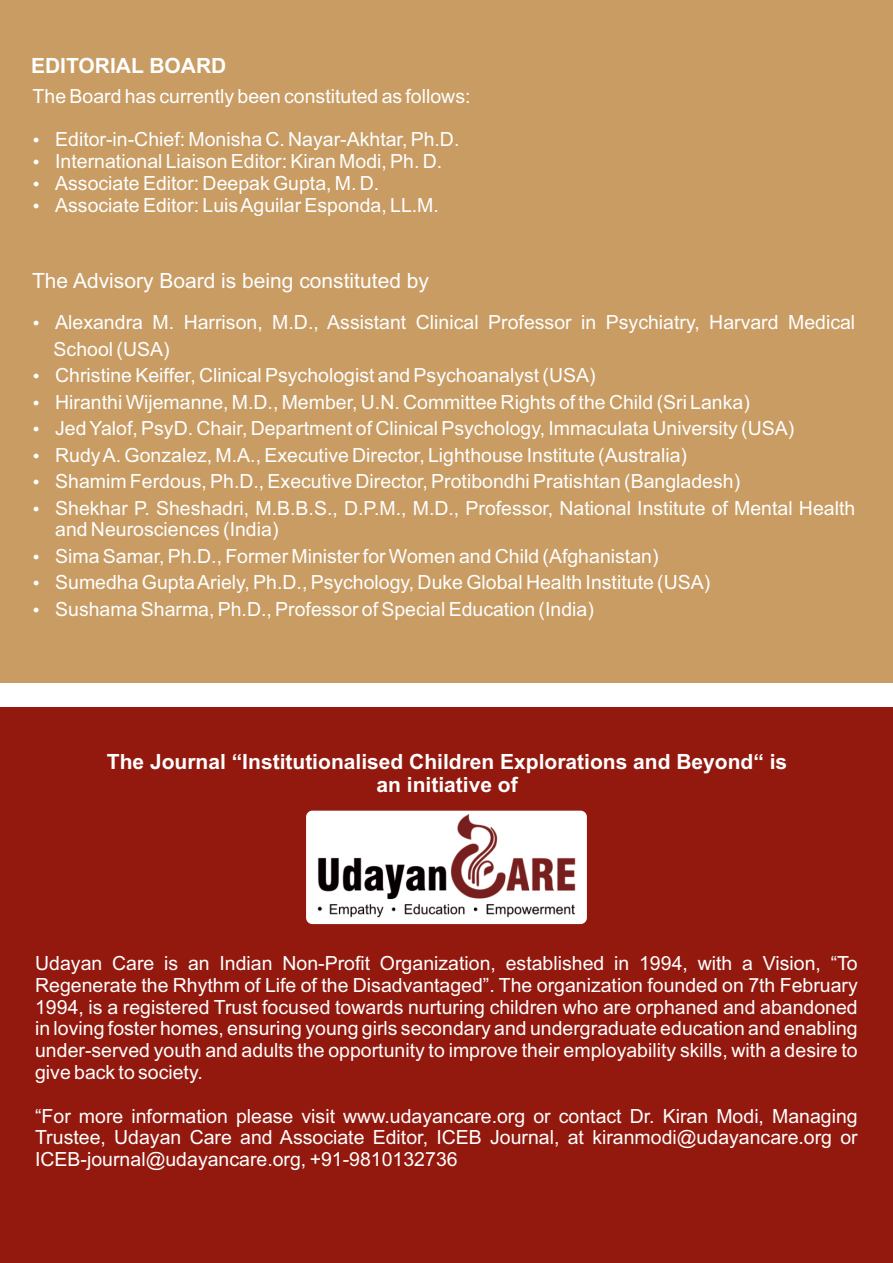
<style>
.page{position:relative;width:893px;height:1263px;background:#fff}
.page>*{position:absolute;margin:0;border:0;box-sizing:border-box;transform-origin:0 0}
.t1{font:700 21px/23.4px "Arial";color:#fff;text-align:center}
.t2{font:21px "Arial";color:#fff}
.t3{font:19.5px/21.8px "Arial";color:#fff;text-align:justify}
</style>
<div class="page">
<div style="left:0;top:708px;width:893px;height:555px;background:#93190e"></div>
<div style="left:0;top:0;width:893px;height:682px;background:#c89c63"></div>
<div style="left:306px;top:811px;width:281px;height:113px;background:#fff;border-radius:6px"></div>
<img style="left:317px;top:814px;width:259px;height:104px">
<p class="t1" style="left:31px;top:56px;width:197px">EDITORIAL BOARD</p>
<p class="t3" style="left:33px;top:87px;width:439px">The Board has currently been constituted as follows:</p>
<p class="t3" style="left:33px;top:130px;width:428px">• Editor-in-Chief: Monisha C. Nayar-Akhtar, Ph.D.</p>
<p class="t3" style="left:33px;top:152px;width:411px">• International Liaison Editor: Kiran Modi, Ph. D.</p>
<p class="t3" style="left:33px;top:174px;width:348px">• Associate Editor: Deepak Gupta, M. D.</p>
<p class="t3" style="left:33px;top:196px;width:408px">• Associate Editor: Luis Aguilar Esponda, LL.M.</p>
<p class="t2" style="left:32px;top:273px;width:398px">The Advisory Board is being constituted by</p>
<p class="t3" style="left:54px;top:311px;width:803px;line-height:26.5px;text-indent:-21px">• Alexandra M. Harrison, M.D., Assistant Clinical Professor in Psychiatry, Harvard Medical<br>School (USA)</p>
<p class="t3" style="left:33px;top:366px;width:565px">• Christine Keiffer, Clinical Psychologist and Psychoanalyst (USA)</p>
<p class="t3" style="left:33px;top:393px;width:719px">• Hiranthi Wijemanne, M.D., Member, U.N. Committee Rights of the Child (Sri Lanka)</p>
<p class="t3" style="left:33px;top:419px;width:763px">• Jed Yalof, PsyD. Chair, Department of Clinical Psychology, Immaculata University (USA)</p>
<p class="t3" style="left:33px;top:446px;width:656px">• Rudy A. Gonzalez, M.A., Executive Director, Lighthouse Institute (Australia)</p>
<p class="t3" style="left:33px;top:472px;width:709px">• Shamim Ferdous, Ph.D., Executive Director, Protibondhi Pratishtan (Bangladesh)</p>
<p class="t3" style="left:55px;top:499px;width:802px;line-height:21px;text-indent:-23px">• Shekhar P. Sheshadri, M.B.B.S., D.P.M., M.D., Professor, National Institute of Mental Health and Neurosciences (India)</p>
<p class="t3" style="left:33px;top:547px;width:627px">• Sima Samar, Ph.D., Former Minister for Women and Child (Afghanistan)</p>
<p class="t3" style="left:33px;top:573px;width:679px">• Sumedha Gupta Ariely, Ph.D., Psychology, Duke Global Health Institute (USA)</p>
<p class="t3" style="left:33px;top:600px;width:563px">• Sushama Sharma, Ph.D., Professor of Special Education (India)</p>
<p class="t1" style="left:107px;top:752px;width:682px">The Journal “Institutionalised Children Explorations and Beyond“ is an initiative of</p>
<p class="t3" style="left:35px;top:954px;width:824px">Udayan Care is an Indian Non-Profit Organization, established in 1994, with a Vision, “To Regenerate the Rhythm of Life of the Disadvantaged”. The organization founded on 7th February 1994, is a registered Trust focused towards nurturing children who are orphaned and abandoned in loving foster homes, ensuring young girls secondary and undergraduate education and enabling under-served youth and adults the opportunity to improve their employability skills, with a desire to give back to society.</p>
<p class="t3" style="left:35px;top:1107px;width:824px">“For more information please visit www.udayancare.org or contact Dr. Kiran Modi, Managing Trustee, Udayan Care and Associate Editor, ICEB Journal, at kiranmodi@udayancare.org or ICEB-journal@udayancare.org, +91-9810132736</p>
</div>
